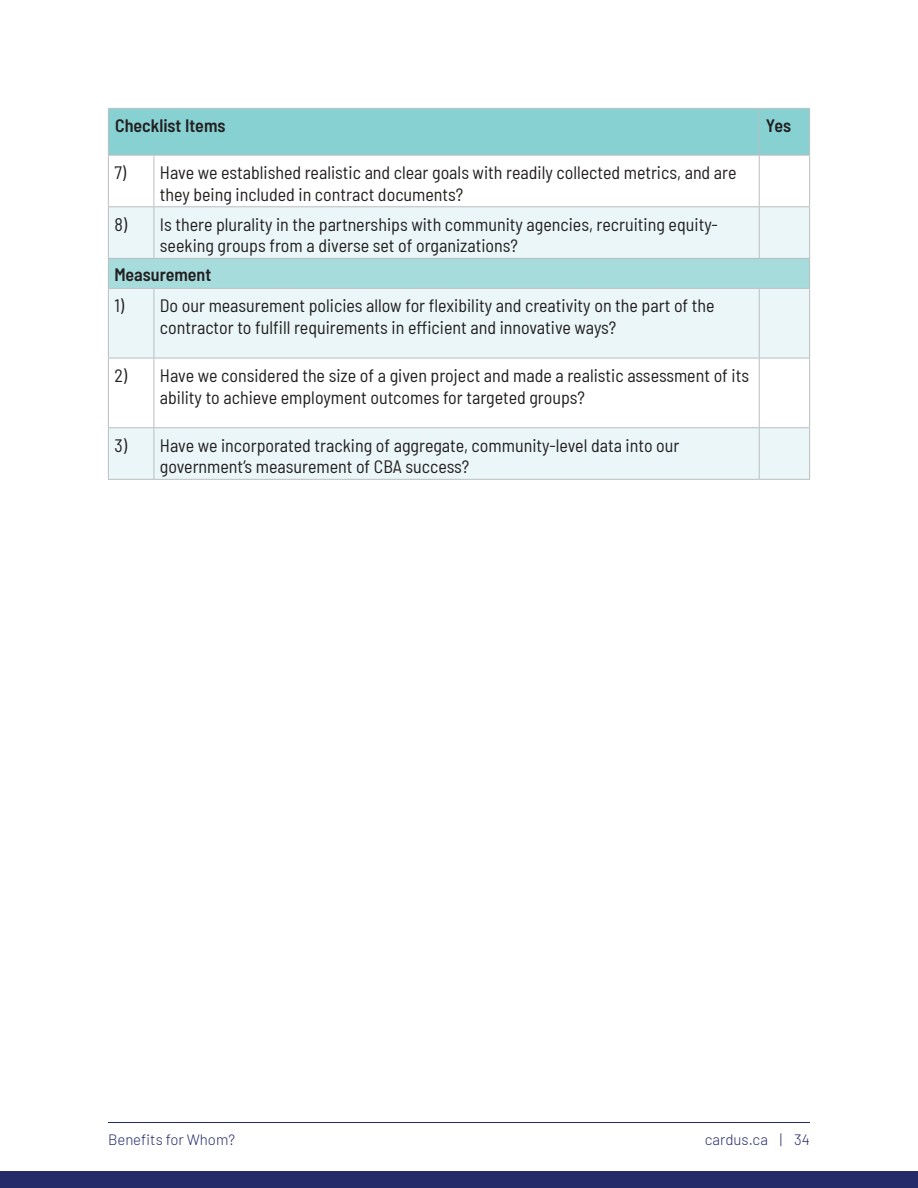
<style>
.page{position:relative;width:918px;height:1188px;background:#fff}
.page>*{position:absolute;margin:0;border:0;box-sizing:border-box;transform-origin:0 0}
.Left_Column{font:semi-condensed 18px/21.6px "Barlow";color:#231f20}
.Header__Left_Col{font:600 semi-condensed 18px "Barlow";color:#231f20}
.Subheader__Left_Col{font:600 semi-condensed 18px "Barlow";color:#231f20}
.t1{font:300 15px "Barlow";color:#252b69}
</style>
<div class="page">
<div style="left:0;top:1171px;width:918px;height:17px;background:#252b69"></div>
<hr style="left:108px;top:1122px;width:702px;height:1px;background:#252b69">
<div style="left:109px;top:109px;width:700px;height:46px;background:#87d1d3"></div>
<svg style="left:109px;top:207px;width:700px;height:272px;fill:#eaf6f7"></svg>
<div style="left:108px;top:258px;width:702px;height:30px;background:#a7dcdd"></div>
<hr style="left:108px;top:108px;width:46px;height:1px;background:#bcbec0">
<hr style="left:108px;top:109px;width:1px;height:46px;background:#bcbec0">
<hr style="left:154px;top:108px;width:605px;height:1px;background:#bcbec0">
<hr style="left:759px;top:108px;width:51px;height:1px;background:#bcbec0">
<hr style="left:759px;top:109px;width:1px;height:46px;background:#bcbec0">
<hr style="left:809px;top:109px;width:1px;height:46px;background:#bcbec0">
<hr style="left:108px;top:156px;width:1px;height:50px;background:#bcbec0">
<hr style="left:154px;top:156px;width:1px;height:50px;background:#bcbec0">
<hr style="left:759px;top:156px;width:1px;height:50px;background:#bcbec0">
<hr style="left:809px;top:156px;width:1px;height:50px;background:#bcbec0">
<hr style="left:108px;top:206px;width:46px;height:1px;background:#bcbec0">
<hr style="left:108px;top:207px;width:1px;height:51px;background:#bcbec0">
<hr style="left:154px;top:206px;width:605px;height:1px;background:#bcbec0">
<hr style="left:154px;top:207px;width:1px;height:51px;background:#bcbec0">
<hr style="left:759px;top:206px;width:51px;height:1px;background:#bcbec0">
<hr style="left:759px;top:207px;width:1px;height:51px;background:#bcbec0">
<hr style="left:809px;top:207px;width:1px;height:51px;background:#bcbec0">
<hr style="left:108px;top:289px;width:1px;height:69px;background:#bcbec0">
<hr style="left:154px;top:289px;width:1px;height:69px;background:#bcbec0">
<hr style="left:759px;top:289px;width:1px;height:69px;background:#bcbec0">
<hr style="left:809px;top:289px;width:1px;height:69px;background:#bcbec0">
<hr style="left:108px;top:358px;width:46px;height:1px;background:#bcbec0">
<hr style="left:108px;top:358px;width:1px;height:69px;background:#bcbec0">
<hr style="left:154px;top:358px;width:605px;height:1px;background:#bcbec0">
<hr style="left:154px;top:358px;width:1px;height:69px;background:#bcbec0">
<hr style="left:759px;top:358px;width:51px;height:1px;background:#bcbec0">
<hr style="left:759px;top:358px;width:1px;height:69px;background:#bcbec0">
<hr style="left:809px;top:358px;width:1px;height:69px;background:#bcbec0">
<hr style="left:108px;top:427px;width:46px;height:1px;background:#bcbec0">
<hr style="left:108px;top:428px;width:1px;height:51px;background:#bcbec0">
<hr style="left:154px;top:427px;width:605px;height:1px;background:#bcbec0">
<hr style="left:154px;top:428px;width:1px;height:51px;background:#bcbec0">
<hr style="left:759px;top:427px;width:51px;height:1px;background:#bcbec0">
<hr style="left:759px;top:428px;width:1px;height:51px;background:#bcbec0">
<hr style="left:809px;top:428px;width:1px;height:51px;background:#bcbec0">
<hr style="left:108px;top:479px;width:46px;height:1px;background:#bcbec0">
<hr style="left:154px;top:479px;width:605px;height:1px;background:#bcbec0">
<hr style="left:759px;top:479px;width:51px;height:1px;background:#bcbec0">
<hr style="left:108px;top:155px;width:46px;height:1px;background:#bcbec0">
<hr style="left:154px;top:155px;width:605px;height:1px;background:#bcbec0">
<hr style="left:759px;top:155px;width:51px;height:1px;background:#bcbec0">
<hr style="left:108px;top:258px;width:46px;height:1px;background:#bcbec0">
<svg style="left:108px;top:259px;width:1px;height:29px"></svg>
<hr style="left:154px;top:258px;width:605px;height:1px;background:#bcbec0">
<hr style="left:759px;top:258px;width:51px;height:1px;background:#bcbec0">
<svg style="left:809px;top:259px;width:1px;height:29px"></svg>
<hr style="left:108px;top:288px;width:46px;height:1px;background:#bcbec0">
<hr style="left:154px;top:288px;width:605px;height:1px;background:#bcbec0">
<hr style="left:759px;top:288px;width:51px;height:1px;background:#bcbec0">
<p class="Header__Left_Col" style="left:115px;top:112px;width:112px">Checklist Items</p>
<p class="Header__Left_Col" style="left:766px;top:112px;width:27px">Yes</p>
<p class="Left_Column" style="left:114px;top:161px;width:13px">7)</p>
<p class="Left_Column" style="left:160px;top:161px;width:578px">Have we established realistic and clear goals with readily collected metrics, and are they being included in contract documents?</p>
<p class="Left_Column" style="left:114px;top:212px;width:14px">8)</p>
<p class="Left_Column" style="left:160px;top:212px;width:560px">Is there plurality in the partnerships with community agencies, recruiting equity&shy;seeking groups from a diverse set of organizations?</p>
<p class="Subheader__Left_Col" style="left:114px;top:261px;width:98px">Measurement</p>
<p class="Left_Column" style="left:114px;top:294px;width:11px">1)</p>
<p class="Left_Column" style="left:160px;top:294px;width:556px">Do our measurement policies allow for flexibility and creativity on the part of the contractor to fulfill requirements in efficient and innovative ways?</p>
<p class="Left_Column" style="left:114px;top:363px;width:14px">2)</p>
<p class="Left_Column" style="left:160px;top:363px;width:591px">Have we considered the size of a given project and made a realistic assessment of its ability to achieve employment outcomes for targeted groups?</p>
<p class="Left_Column" style="left:114px;top:433px;width:14px">3)</p>
<p class="Left_Column" style="left:160px;top:433px;width:521px">Have we incorporated tracking of aggregate, community-level data into our government’s measurement of CBA success?</p>
<p class="t1" style="left:108px;top:1129px;width:129px">Benefits for Whom?</p>
<p class="t1" style="left:705px;top:1129px;width:107px">cardus.ca | 34</p>
</div>
